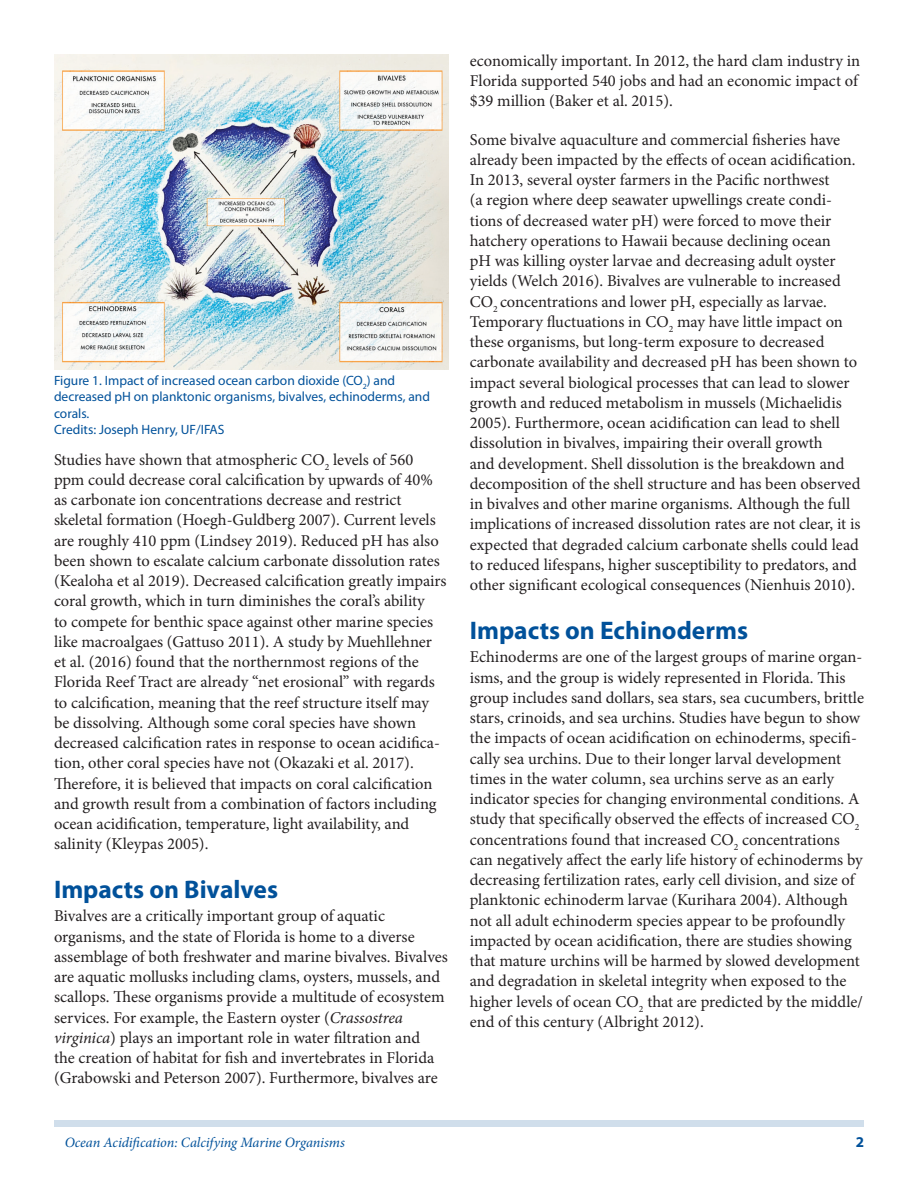
<style>
.page{position:relative;width:918px;height:1188px;background:#fff}
.page>*{position:absolute;margin:0;border:0;box-sizing:border-box;transform-origin:0 0}
.SectionHeading0{font:700 25.5px "Myriad Pro";color:#01519a}
.Paragraph{font:16.5px/20.2px "Minion Pro";color:#231f20}
.t1{font:700 15px "Myriad Pro";color:#01519a}
.RunningTitleItalics{font:italic 14.25px "Minion Pro";letter-spacing:-.005em;color:#01519a}
.FigureCaption{font:13.5px/16.5px "Myriad Pro";color:#01519a}
.s1{font-style:italic}
</style>
<div class="page">
<div style="left:54px;top:1120px;width:810px;height:7px;background:#d0deeb"></div>
<img style="left:54px;top:54px;width:394px;height:315px">
<p class="FigureCaption" style="left:54px;top:372px;width:377px">Figure 1. Impact of increased ocean carbon dioxide (CO<sub>2</sub>) and decreased pH on planktonic organisms, bivalves, echinoderms, and corals.</p>
<p class="FigureCaption" style="left:54px;top:421px;width:172px">Credits: Joseph Henry, UF/IFAS</p>
<p class="Paragraph" style="left:54px;top:449px;width:394px">Studies have shown that atmospheric CO<sub>2</sub> levels of 560 ppm could decrease coral calcification by upwards of 40% as carbonate ion concentrations decrease and restrict skeletal formation (Hoegh-Guldberg 2007). Current levels are roughly 410 ppm (Lindsey 2019). Reduced pH has also been shown to escalate calcium carbonate dissolution rates (Kealoha et al 2019). Decreased calcification greatly impairs coral growth, which in turn diminishes the coral’s ability<br>to compete for benthic space against other marine species like macroalgaes (Gattuso 2011). A study by Muehllehner et al. (2016) found that the northernmost regions of the Florida Reef Tract are already “net erosional” with regards to calcification, meaning that the reef structure itself may be dissolving. Although some coral species have shown decreased calcification rates in response to ocean acidifica&shy;tion, other coral species have not (Okazaki et al. 2017).<br>Therefore, it is believed that impacts on coral calcification and growth result from a combination of factors including ocean acidification, temperature, light availability, and salinity (Kleypas 2005).</p>
<p class="SectionHeading0" style="left:54px;top:873px;width:226px">Impacts on Bivalves</p>
<p class="Paragraph" style="left:54px;top:906px;width:395px">Bivalves are a critically important group of aquatic organisms, and the state of Florida is home to a diverse assemblage of both freshwater and marine bivalves. Bivalves are aquatic mollusks including clams, oysters, mussels, and scallops. These organisms provide a multitude of ecosystem services. For example, the Eastern oyster (<span class="s1">Crassostrea virginica</span>) plays an important role in water filtration and<br>the creation of habitat for fish and invertebrates in Florida (Grabowski and Peterson 2007). Furthermore, bivalves are</p>
<p class="Paragraph" style="left:470px;top:51px;width:392px">economically important. In 2012, the hard clam industry in<br>Florida supported 540 jobs and had an economic impact of $39 million (Baker et al. 2015).</p>
<p class="Paragraph" style="left:470px;top:129px;width:392px">Some bivalve aquaculture and commercial fisheries have already been impacted by the effects of ocean acidification.<br>In 2013, several oyster farmers in the Pacific northwest<br>(a region where deep seawater upwellings create condi&shy;tions of decreased water pH) were forced to move their hatchery operations to Hawaii because declining ocean<br>pH was killing oyster larvae and decreasing adult oyster yields (Welch 2016). Bivalves are vulnerable to increased CO<sub>2</sub> concentrations and lower pH, especially as larvae.<br>Temporary fluctuations in CO<sub>2</sub> may have little impact on these organisms, but long-term exposure to decreased carbonate availability and decreased pH has been shown to impact several biological processes that can lead to slower growth and reduced metabolism in mussels (Michaelidis 2005). Furthermore, ocean acidification can lead to shell dissolution in bivalves, impairing their overall growth<br>and development. Shell dissolution is the breakdown and decomposition of the shell structure and has been observed in bivalves and other marine organisms. Although the full implications of increased dissolution rates are not clear, it is expected that degraded calcium carbonate shells could lead to reduced lifespans, higher susceptibility to predators, and other significant ecological consequences (Nienhuis 2010).</p>
<p class="SectionHeading0" style="left:470px;top:614px;width:280px">Impacts on Echinoderms</p>
<p class="Paragraph" style="left:470px;top:647px;width:396px">Echinoderms are one of the largest groups of marine organ&shy;isms, and the group is widely represented in Florida. This group includes sand dollars, sea stars, sea cucumbers, brittle stars, crinoids, and sea urchins. Studies have begun to show the impacts of ocean acidification on echinoderms, specifi&shy;cally sea urchins. Due to their longer larval development times in the water column, sea urchins serve as an early indicator species for changing environmental conditions. A study that specifically observed the effects of increased CO<sub>2 </sub>concentrations found that increased CO<sub>2</sub> concentrations can negatively affect the early life history of echinoderms by decreasing fertilization rates, early cell division, and size of planktonic echinoderm larvae (Kurihara 2004). Although not all adult echinoderm species appear to be profoundly impacted by ocean acidification, there are studies showing that mature urchins will be harmed by slowed development and degradation in skeletal integrity when exposed to the higher levels of ocean CO<sub>2</sub> that are predicted by the middle/ end of this century (Albright 2012).</p>
<p class="RunningTitleItalics" style="left:65px;top:1133px;width:282px">Ocean Acidification: Calcifying Marine Organisms</p>
<p class="t1" style="left:856px;top:1133px;width:10px">2</p>
</div>
